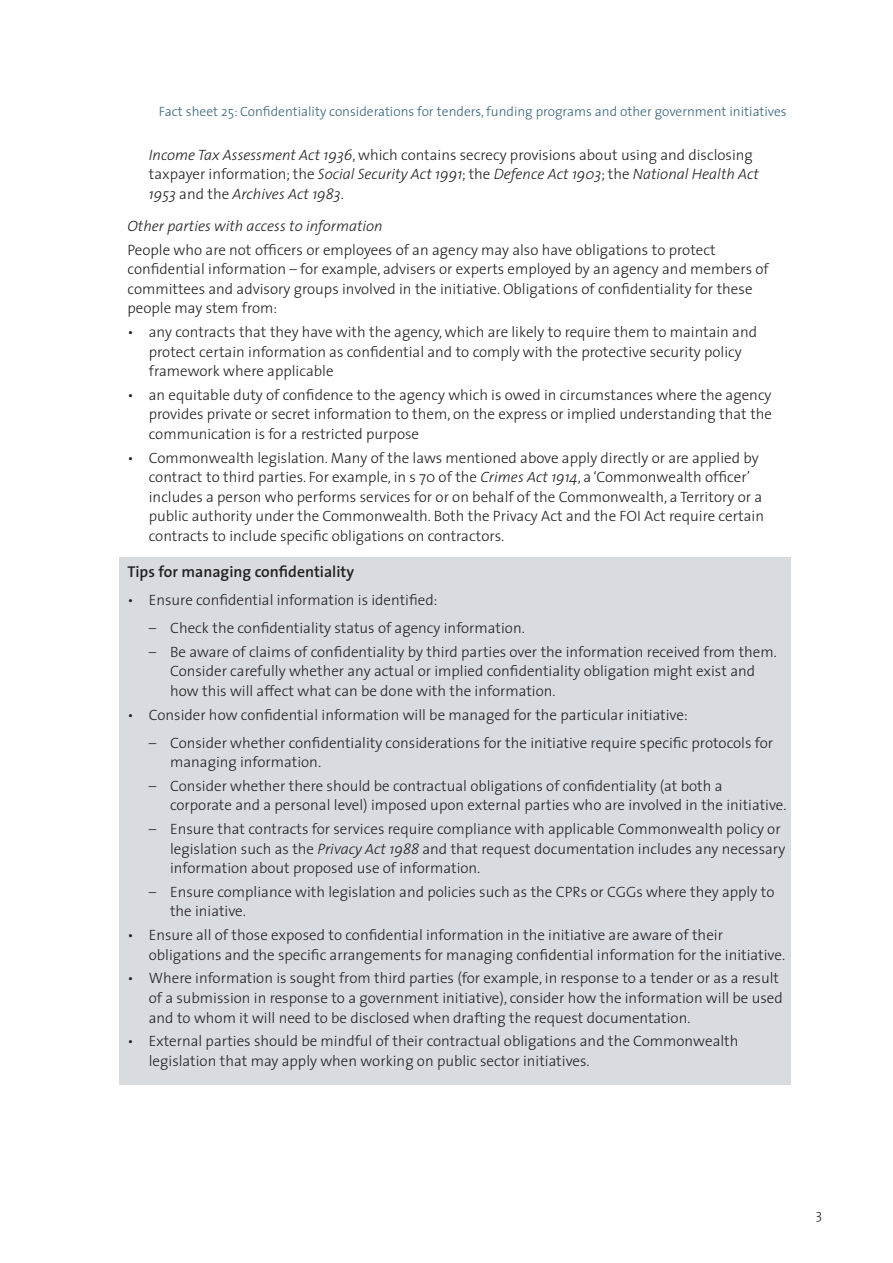
<style>
.page{position:relative;width:893px;height:1263px;background:#fff}
.page>*{position:absolute;margin:0;border:0;box-sizing:border-box;transform-origin:0 0}
.Heading_1{font:600 15.75px "The Sans";color:#231f20}
.text_before_dash{font:300 15px/19.5px "The Sans";color:#231f20}
.Heading_2{font:italic 300 15px/19.5px "The Sans";color:#231f20}
.t1{font:300 13.5px "The Sans";color:#36637b}
.text{font:300 13.5px "The Sans";color:#231f20}
.s1{font-style:normal}
.s2{font-style:italic}
</style>
<div class="page">
<div style="left:119px;top:557px;width:672px;height:527px;background:#d8dce1"></div>
<p class="t1" style="left:159px;top:100px;width:629px">Fact sheet 25: Confidentiality considerations for tenders, funding programs and other government initiatives</p>
<p class="Heading_2" style="left:149px;top:145px;width:612px">Income Tax Assessment Act 1936<span class="s1">, which contains secrecy provisions about using and disclosing taxpayer information; the</span> Social Security Act 1991<span class="s1">; the</span> Defence Act 1903<span class="s1">; the</span> National Health Act<br>1953 <span class="s1">and the</span> Archives Act 1983<span class="s1">.</span></p>
<p class="Heading_2" style="left:128px;top:216px;width:257px">Other parties with access to information</p>
<p class="text_before_dash" style="left:128px;top:240px;width:643px">People who are not officers or employees of an agency may also have obligations to protect confidential information – for example, advisers or experts employed by an agency and members of committees and advisory groups involved in the initiative. Obligations of confidentiality for these people may stem from:</p>
<p class="text_before_dash" style="left:149px;top:322px;width:610px;text-indent:-21px">• any contracts that they have with the agency, which are likely to require them to maintain and protect certain information as confidential and to comply with the protective security policy framework where applicable</p>
<p class="text_before_dash" style="left:149px;top:385px;width:625px;text-align:justify;text-indent:-21px">• an equitable duty of confidence to the agency which is owed in circumstances where the agency provides private or secret information to them, on the express or implied understanding that the communication is for a restricted purpose</p>
<p class="text_before_dash" style="left:149px;top:447px;width:617px;text-indent:-21px">• Commonwealth legislation. Many of the laws mentioned above apply directly or are applied by contract to third parties. For example, in s 70 of the <span class="s2">Crimes Act 1914</span>, a ‘Commonwealth officer’ includes a person who performs services for or on behalf of the Commonwealth, a Territory or a public authority under the Commonwealth. Both the Privacy Act and the FOI Act require certain contracts to include specific obligations on contractors.</p>
<p class="Heading_1" style="left:128px;top:559px;width:228px">Tips for managing confidentiality</p>
<p class="text_before_dash" style="left:128px;top:590px;width:311px">• Ensure confidential information is identified:</p>
<p class="text_before_dash" style="left:149px;top:618px;width:377px">– Check the confidentiality status of agency information.</p>
<p class="text_before_dash" style="left:170px;top:642px;width:608px;text-indent:-21px">– Be aware of claims of confidentiality by third parties over the information received from them.<br>Consider carefully whether any actual or implied confidentiality obligation might exist and how this will affect what can be done with the information.</p>
<p class="text_before_dash" style="left:128px;top:704px;width:562px">• Consider how confidential information will be managed for the particular initiative:</p>
<p class="text_before_dash" style="left:170px;top:732px;width:605px;text-indent:-21px">– Consider whether confidentiality considerations for the initiative require specific protocols for managing information.</p>
<p class="text_before_dash" style="left:170px;top:776px;width:618px;text-indent:-21px">– Consider whether there should be contractual obligations of confidentiality (at both a corporate and a personal level) imposed upon external parties who are involved in the initiative.</p>
<p class="text_before_dash" style="left:170px;top:819px;width:617px;text-indent:-21px">– Ensure that contracts for services require compliance with applicable Commonwealth policy or legislation such as the <span class="s2">Privacy Act 1988</span> and that request documentation includes any necessary information about proposed use of information.</p>
<p class="text_before_dash" style="left:170px;top:882px;width:606px;text-indent:-21px">– Ensure compliance with legislation and policies such as the CPRs or CGGs where they apply to the iniative.</p>
<p class="text_before_dash" style="left:149px;top:925px;width:638px;text-indent:-21px">• Ensure all of those exposed to confidential information in the initiative are aware of their obligations and the specific arrangements for managing confidential information for the initiative.</p>
<p class="text_before_dash" style="left:149px;top:968px;width:635px;text-indent:-21px">• Where information is sought from third parties (for example, in response to a tender or as a result of a submission in response to a government initiative), consider how the information will be used and to whom it will need to be disclosed when drafting the request documentation.</p>
<p class="text_before_dash" style="left:149px;top:1031px;width:591px;text-indent:-21px">• External parties should be mindful of their contractual obligations and the Commonwealth legislation that may apply when working on public sector initiatives.</p>
<p class="text" style="left:816px;top:1203px;width:8px">3</p>
</div>
